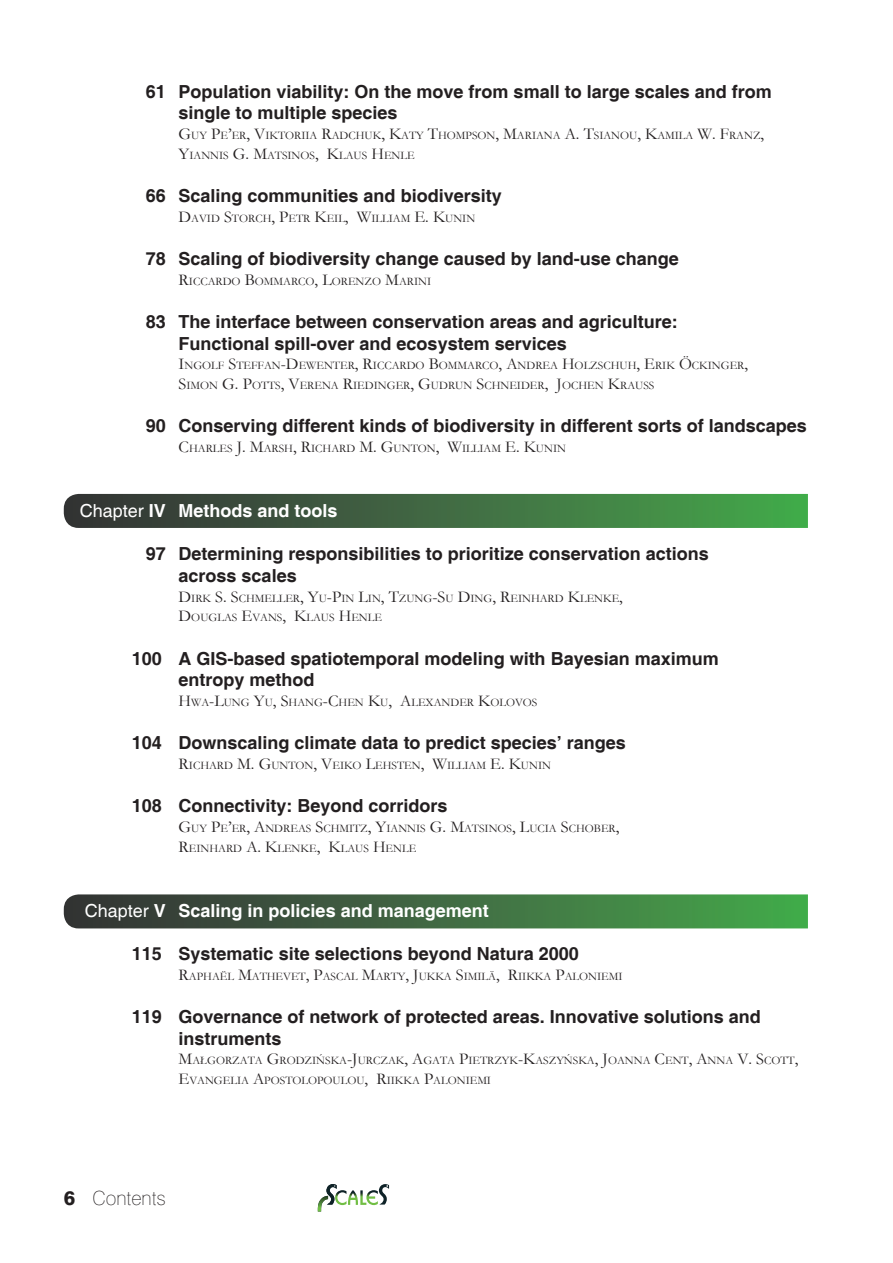
<style>
.page{position:relative;width:893px;height:1263px;background:#fff}
.page>*{position:absolute;margin:0;border:0;box-sizing:border-box;transform-origin:0 0}
.t1{font:100 19.5px "SP Herald ML";color:#231f20}
.t2{font:700 18px/21.6px "Helvetica";color:#231f20}
.t3{font:700 18px "Helvetica";color:#fff}
.t4{font:11.55px/19.8px "Garamond";color:#231f20}
.s1{font-size:16.5px}
.s2{font-weight:400}
.s3{font-weight:800}
</style>
<div class="page">
<svg style="left:318px;top:1184px;width:71px;height:27px"></svg>
<svg style="left:64px;top:494px;width:744px;height:34px;background:#3f6c42"></svg>
<svg style="left:64px;top:894px;width:744px;height:34px;background:#426d44"></svg>
<h2 class="t2" style="left:179px;top:81px;width:595px;text-indent:-33px">61 Population viability: On the move from small to large scales and from single to multiple species</h2>
<p class="t4" style="left:179px;top:125px;width:587px"><span class="s1">G</span>UY <span class="s1">P</span>E<span class="s1">’</span>ER<span class="s1">, V</span>IKTORIIA <span class="s1">R</span>ADCHUK<span class="s1">, K</span>ATY <span class="s1">T</span>HOMPSON<span class="s1">, M</span>ARIANA <span class="s1">A. T</span>SIANOU<span class="s1">, K</span>AMILA <span class="s1">W. F</span>RANZ<span class="s1">,<br>Y</span>IANNIS <span class="s1">G. M</span>ATSINOS<span class="s1">, K</span>LAUS <span class="s1">H</span>ENLE</p>
<h2 class="t2" style="left:146px;top:186px;width:357px">66 Scaling communities and biodiversity</h2>
<p class="t4" style="left:179px;top:208px;width:298px"><span class="s1">D</span>AVID <span class="s1">S</span>TORCH<span class="s1">, P</span>ETR <span class="s1">K</span>EIL<span class="s1">, W</span>ILLIAM <span class="s1">E. K</span>UNIN</p>
<h2 class="t2" style="left:146px;top:249px;width:534px">78 Scaling of biodiversity change caused by land-use change</h2>
<p class="t4" style="left:179px;top:271px;width:254px"><span class="s1">R</span>ICCARDO <span class="s1">B</span>OMMARCO<span class="s1">, L</span>ORENZO <span class="s1">M</span>ARINI</p>
<h2 class="t2" style="left:179px;top:312px;width:501px;text-indent:-33px">83 The interface between conservation areas and agriculture:<br>Functional spill-over and ecosystem services</h2>
<p class="t4" style="left:179px;top:356px;width:571px"><span class="s1">I</span>NGOLF <span class="s1">S</span>TEFFAN<span class="s1">-D</span>EWENTER<span class="s1">, R</span>ICCARDO <span class="s1">B</span>OMMARCO<span class="s1">, A</span>NDREA <span class="s1">H</span>OLZSCHUH<span class="s1">, E</span>RIK <span class="s1">Ö</span>CKINGER<span class="s1">,<br>S</span>IMON <span class="s1">G. P</span>OTTS<span class="s1">, V</span>ERENA <span class="s1">R</span>IEDINGER<span class="s1">, G</span>UDRUN <span class="s1">S</span>CHNEIDER<span class="s1">, J</span>OCHEN <span class="s1">K</span>RAUSS</p>
<h2 class="t2" style="left:146px;top:416px;width:662px">90 Conserving different kinds of biodiversity in different sorts of landscapes</h2>
<p class="t4" style="left:179px;top:438px;width:389px"><span class="s1">C</span>HARLES <span class="s1">J. M</span>ARSH<span class="s1">, R</span>ICHARD <span class="s1">M. G</span>UNTON<span class="s1">, W</span>ILLIAM <span class="s1">E. K</span>UNIN</p>
<h2 class="t3" style="left:80px;top:500px;width:259px"><span class="s2">Chapter</span> IV Methods and tools</h2>
<h2 class="t2" style="left:179px;top:544px;width:532px;text-indent:-33px">97 Determining responsibilities to prioritize conservation actions across scales</h2>
<p class="t4" style="left:179px;top:588px;width:446px"><span class="s1">D</span>IRK <span class="s1">S. S</span>CHMELLER<span class="s1">, Y</span>U<span class="s1">-P</span>IN <span class="s1">L</span>IN<span class="s1">, T</span>ZUNG<span class="s1">-S</span>U <span class="s1">D</span>ING<span class="s1">, R</span>EINHARD <span class="s1">K</span>LENKE<span class="s1">,<br>D</span>OUGLAS <span class="s1">E</span>VANS<span class="s1">, K</span>LAUS <span class="s1">H</span>ENLE</p>
<h2 class="t2" style="left:179px;top:648px;width:542px;text-indent:-47px">100 A GIS-based spatiotemporal modeling with Bayesian maximum entropy method</h2>
<p class="t4" style="left:179px;top:692px;width:360px"><span class="s1">H</span>WA<span class="s1">-L</span>UNG <span class="s1">Y</span>U<span class="s1">, S</span>HANG<span class="s1">-C</span>HEN <span class="s1">K</span>U<span class="s1">, A</span>LEXANDER <span class="s1">K</span>OLOVOS</p>
<h2 class="t2" style="left:132px;top:733px;width:495px">104 Downscaling climate data to predict species’ ranges</h2>
<p class="t4" style="left:179px;top:755px;width:374px"><span class="s1">R</span>ICHARD <span class="s1">M. G</span>UNTON<span class="s1">, V</span>EIKO <span class="s1">L</span>EHSTEN<span class="s1">, W</span>ILLIAM <span class="s1">E. K</span>UNIN</p>
<h2 class="t2" style="left:132px;top:796px;width:317px">108 Connectivity: Beyond corridors</h2>
<p class="t4" style="left:179px;top:818px;width:442px"><span class="s1">G</span>UY <span class="s1">P</span>E<span class="s1">’</span>ER<span class="s1">, A</span>NDREAS <span class="s1">S</span>CHMITZ<span class="s1">, Y</span>IANNIS <span class="s1">G. M</span>ATSINOS<span class="s1">, L</span>UCIA <span class="s1">S</span>CHOBER<span class="s1">,<br>R</span>EINHARD <span class="s1">A. K</span>LENKE<span class="s1">, K</span>LAUS <span class="s1">H</span>ENLE</p>
<h2 class="t3" style="left:85px;top:899px;width:405px"><span class="s2">Chapter</span> V Scaling in policies and management</h2>
<h2 class="t2" style="left:132px;top:944px;width:448px">115 Systematic site selections beyond Natura 2000</h2>
<p class="t4" style="left:179px;top:966px;width:445px"><span class="s1">R</span>APHAËL <span class="s1">M</span>ATHEVET<span class="s1">, P</span>ASCAL <span class="s1">M</span>ARTY<span class="s1">, J</span>UKKA <span class="s1">S</span>IMILÄ<span class="s1">, R</span>IIKKA <span class="s1">P</span>ALONIEMI</p>
<h2 class="t2" style="left:179px;top:1007px;width:584px;text-indent:-47px">119 Governance of network of protected areas. Innovative solutions and instruments</h2>
<p class="t4" style="left:179px;top:1050px;width:621px"><span class="s1">M</span>AŁGORZATA <span class="s1">G</span>RODZIŃSKA<span class="s1">-J</span>URCZAK<span class="s1">, A</span>GATA <span class="s1">P</span>IETRZYK<span class="s1">-K</span>ASZYŃSKA<span class="s1">, J</span>OANNA <span class="s1">C</span>ENT<span class="s1">, A</span>NNA <span class="s1">V. S</span>COTT<span class="s1">,<br>E</span>VANGELIA <span class="s1">A</span>POSTOLOPOULOU<span class="s1">, R</span>IIKKA <span class="s1">P</span>ALONIEMI</p>
<h1 class="t1" style="left:64px;top:1183px;width:104px"><span class="s3">6</span> Contents</h1>
</div>
